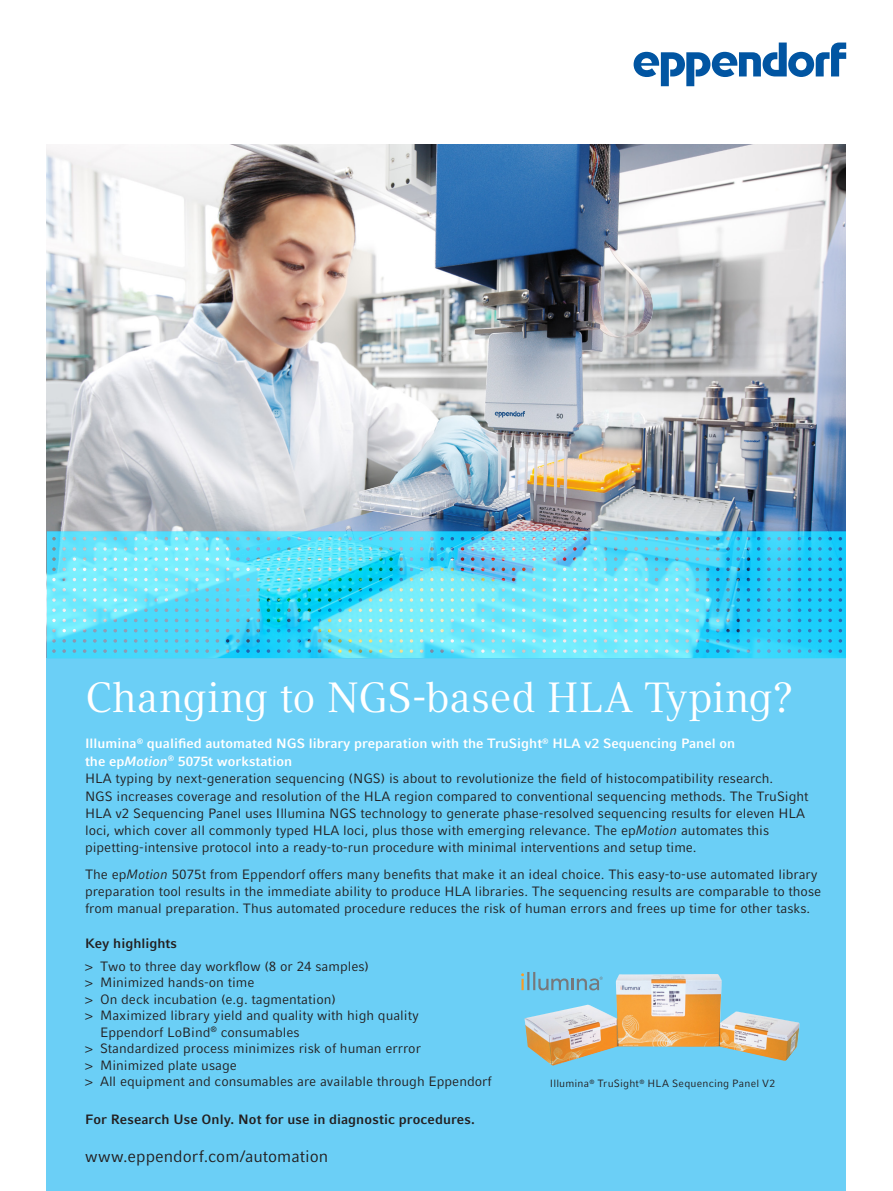
<style>
.page{position:relative;width:893px;height:1191px;background:#fff}
.page>*{position:absolute;margin:0;border:0;box-sizing:border-box;transform-origin:0 0}
.t1{font:42px "Compatil Textfor Eppendorf";letter-spacing:-.005em;color:#fff}
.t2{font:16.5px "Compatil Factfor Eppendorf";color:#231f20}
.t3{font:13.5px/17.4px "Compatil Factfor Eppendorf";color:#231f20}
.t4{font:700 13.5px "Compatil Factfor Eppendorf";letter-spacing:.005em;color:#231f20}
.t5{font:10.5px "Compatil Factfor Eppendorf";letter-spacing:.015em;color:#231f20}
.s1{font-weight:700;color:#fff}
.s2{font-weight:700;font-style:italic;color:#fff}
.s3{font-style:italic}
</style>
<div class="page">
<img style="left:47px;top:144px;width:799px;height:387px">
<svg style="left:634px;top:43px;width:212px;height:43px"></svg>
<div style="left:47px;top:658px;width:799px;height:533px;background:#6bcff6"></div>
<svg style="left:47px;top:531px;width:799px;height:127px;background:#5adbf5"></svg>
<img style="left:524px;top:974px;width:276px;height:92px">
<svg style="left:521px;top:972px;width:82px;height:18px"></svg>
<h1 class="t1" style="left:85px;top:673px;width:711px">Changing to NGS-based HLA Typing?</h1>
<p class="t3" style="left:85px;top:735px;width:725px"><span class="s1">Illumina</span><sup>®</sup> <span class="s1">qualified automated NGS library preparation with the TruSight</span><sup>®</sup> <span class="s1">HLA v2 Sequencing Panel on<br>the ep</span><span class="s2">Motion</span><sup>®</sup> <span class="s1">5075t workstation<br></span>HLA typing by next-generation sequencing (NGS) is about to revolutionize the field of histocompatibility research.<br>NGS increases coverage and resolution of the HLA region compared to conventional sequencing methods. The TruSight HLA v2 Sequencing Panel uses Illumina NGS technology to generate phase-resolved sequencing results for eleven HLA loci, which cover all commonly typed HLA loci, plus those with emerging relevance. The ep<span class="s3">Motion</span> automates this pipetting-intensive protocol into a ready-to-run procedure with minimal interventions and setup time.</p>
<p class="t3" style="left:85px;top:865px;width:738px">The ep<span class="s3">Motion</span> 5075t from Eppendorf offers many benefits that make it an ideal choice. This easy-to-use automated library preparation tool results in the immediate ability to produce HLA libraries. The sequencing results are comparable to those from manual preparation. Thus automated procedure reduces the risk of human errors and frees up time for other tasks.</p>
<p class="t4" style="left:85px;top:935px;width:93px">Key highlights</p>
<p class="t3" style="left:85px;top:957px;width:286px">&gt; Two to three day workflow (8 or 24 samples)</p>
<p class="t3" style="left:85px;top:974px;width:171px">&gt; Minimized hands-on time</p>
<p class="t3" style="left:85px;top:990px;width:252px">&gt; On deck incubation (e.g. tagmentation)</p>
<p class="t3" style="left:85px;top:1007px;width:335px">&gt; Maximized library yield and quality with high quality</p>
<p class="t3" style="left:100px;top:1023px;width:201px">Eppendorf LoBind<sup>®</sup> consumables</p>
<p class="t3" style="left:85px;top:1040px;width:337px">&gt; Standardized process minimizes risk of human errror</p>
<p class="t3" style="left:85px;top:1056px;width:153px">&gt; Minimized plate usage</p>
<p class="t3" style="left:85px;top:1073px;width:408px">&gt; All equipment and consumables are available through Eppendorf</p>
<p class="t5" style="left:550px;top:1077px;width:227px">Illumina<sup>®</sup> TruSight<sup>®</sup> HLA Sequencing Panel V2</p>
<p class="t4" style="left:85px;top:1111px;width:391px">For Research Use Only. Not for use in diagnostic procedures.</p>
<p class="t2" style="left:85px;top:1146px;width:245px">www.eppendorf.com/automation</p>
</div>
